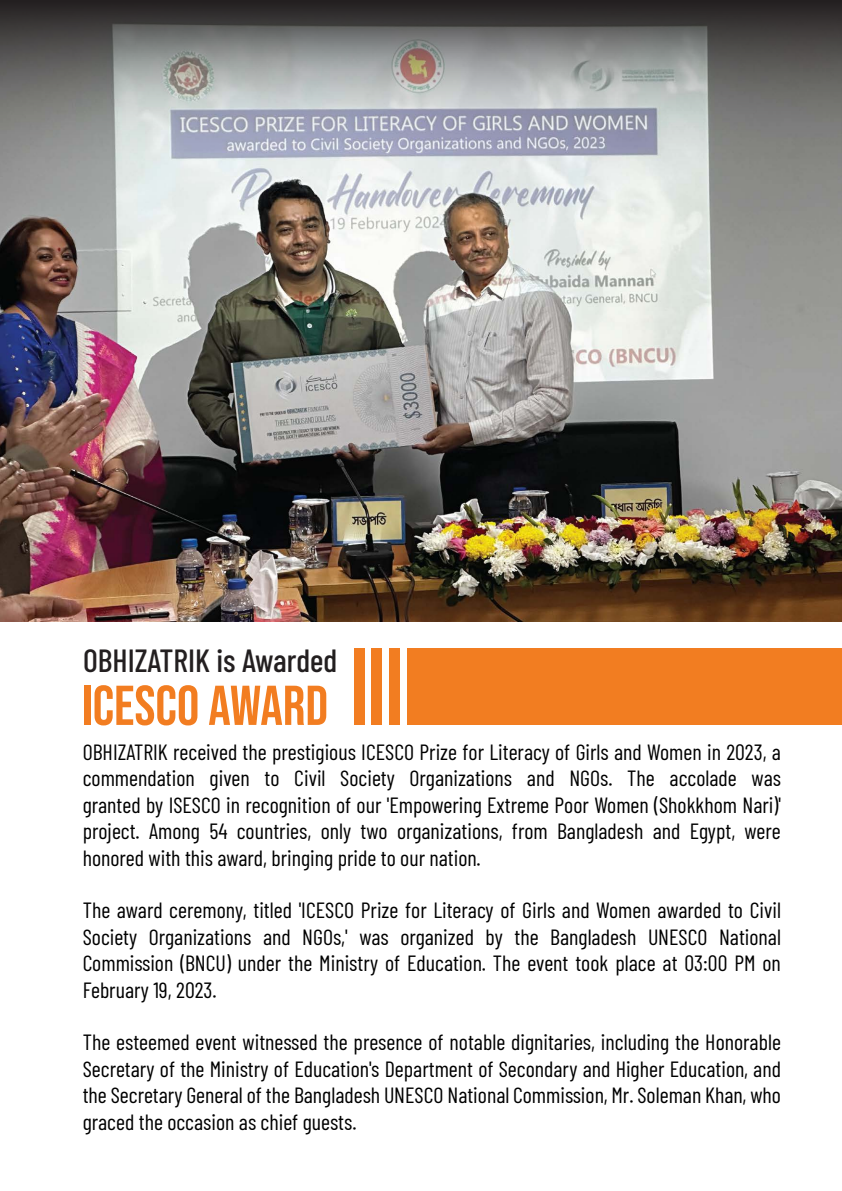
<style>
.page{position:relative;width:842px;height:1191px;background:#fff}
.page>*{position:absolute;margin:0;border:0;box-sizing:border-box;transform-origin:0 0}
.t1{font:56px "Bebas Neue";color:#f27d21}
.t2{font:500 32px "Barlow Condensed";color:#231f20}
.t3{font:22px/26.4px "Barlow Condensed";color:#000;text-align:justify}
</style>
<div class="page">
<img style="left:0;top:170px;width:842px;height:451px">
<svg style="left:0;top:0;width:842px;height:170px;background:#888a8c"></svg>
<div style="left:408px;top:649px;width:434px;height:76px;background:#f27d21"></div>
<div style="left:389px;top:649px;width:11px;height:76px;background:#f27d21"></div>
<div style="left:371px;top:649px;width:11px;height:76px;background:#f27d21"></div>
<div style="left:355px;top:649px;width:10px;height:76px;background:#f27d21"></div>
<h2 class="t2" style="left:83px;top:637px;width:256px">OBHIZATRIK is Awarded</h2>
<h1 class="t1" style="left:82px;top:674px;width:248px">ICESCO AWARD</h1>
<p class="t3" style="left:83px;top:737px;width:700px">OBHIZATRIK received the prestigious ICESCO Prize for Literacy of Girls and Women in 2023, a commendation given to Civil Society Organizations and NGOs. The accolade was granted by ISESCO in recognition of our 'Empowering Extreme Poor Women (Shokkhom Nari)' project. Among 54 countries, only two organizations, from Bangladesh and Egypt, were honored with this award, bringing pride to our nation.</p>
<p class="t3" style="left:83px;top:895px;width:700px">The award ceremony, titled 'ICESCO Prize for Literacy of Girls and Women awarded to Civil Society Organizations and NGOs,' was organized by the Bangladesh UNESCO National Commission (BNCU) under the Ministry of Education. The event took place at 03:00 PM on February 19, 2023.</p>
<p class="t3" style="left:83px;top:1027px;width:700px">The esteemed event witnessed the presence of notable dignitaries, including the Honorable Secretary of the Ministry of Education's Department of Secondary and Higher Education, and the Secretary General of the Bangladesh UNESCO National Commission, Mr. Soleman Khan, who graced the occasion as chief guests.</p>
</div>
